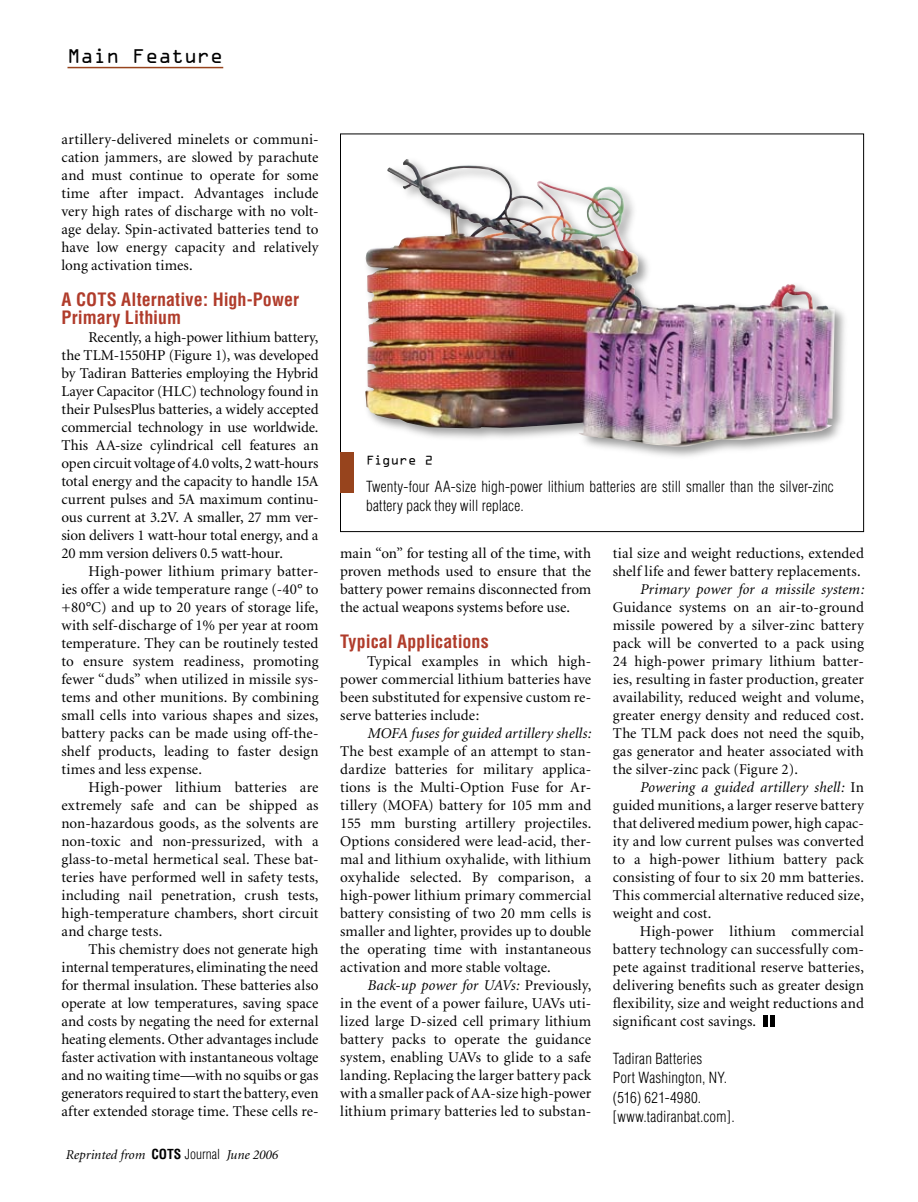
<style>
.page{position:relative;width:918px;height:1202px;background:#fff}
.page>*{position:absolute;margin:0;border:0;box-sizing:border-box;transform-origin:0 0}
.t1{font:21px "OCR Aby BT";color:#000}
.t2{font:700 condensed 18px/18px "Helvetica";letter-spacing:.005em;color:#b03c2b}
.t3{font:15px/18px "Minion";letter-spacing:.005em;color:#000;text-align:justify}
.t4{font:300 condensed 15px/19.5px "Helvetica";letter-spacing:.01em;color:#000}
.t5{font:italic 15px "Minion";letter-spacing:.01em;color:#000}
.t6{font:italic 13.5px "Minion";color:#000}
.t7{font:13.5px "OCR Aby BT";letter-spacing:.02em;color:#000}
.s1{font-family:"Helvetica";font-weight:700;font-style:normal;font-stretch:condensed}
.s2{font-family:"Helvetica";font-weight:300;font-style:normal;font-stretch:condensed}
.s3{font-style:italic}
</style>
<div class="page">
<hr style="left:68px;top:67px;width:155px;height:1px;background:#97441d">
<hr style="left:771px;top:1014px;width:4px;height:12px;background:#000">
<hr style="left:763px;top:1014px;width:4px;height:12px;background:#000">
<div style="left:361px;top:156px;width:489px;height:306px;background:#000;opacity:.4"></div>
<img style="left:365px;top:159px;width:470px;height:265px">
<div style="left:340px;top:452px;width:14px;height:40px;background:#97441d"></div>
<h1 class="t1" style="left:68px;top:43px;width:157px">Main Feature</h1>
<p class="t3" style="left:62px;top:131px;width:259px">artillery-delivered minelets or communi&shy;cation jammers, are slowed by parachute and must continue to operate for some time after impact. Advantages include very high rates of discharge with no volt&shy;age delay. Spin-activated batteries tend to have low energy capacity and relatively long activation times.</p>
<p class="t2" style="left:62px;top:290px;width:239px">A COTS Alternative: High-Power<br>Primary Lithium</p>
<p class="t3" style="left:62px;top:329px;width:259px;text-indent:27px">Recently, a high-power lithium battery, the TLM-1550HP (Figure 1), was developed by Tadiran Batteries employing the Hybrid Layer Capacitor (HLC) technology found in their PulsesPlus batteries, a widely accepted commercial technology in use worldwide.<br>This AA-size cylindrical cell features an open circuit voltage of 4.0 volts, 2 watt-hours total energy and the capacity to handle 15A current pulses and 5A maximum continu&shy;ous current at 3.2V. A smaller, 27 mm ver&shy;sion delivers 1 watt-hour total energy, and a 20 mm version delivers 0.5 watt-hour.</p>
<p class="t3" style="left:62px;top:563px;width:259px;text-indent:27px">High-power lithium primary batter&shy;ies offer a wide temperature range (-40° to +80°C) and up to 20 years of storage life, with self-discharge of 1% per year at room temperature. They can be routinely tested to ensure system readiness, promoting fewer “duds” when utilized in missile sys&shy;tems and other munitions. By combining small cells into various shapes and sizes, battery packs can be made using off-the&shy;shelf products, leading to faster design times and less expense.</p>
<p class="t3" style="left:62px;top:779px;width:259px;text-indent:27px">High-power lithium batteries are extremely safe and can be shipped as non-hazardous goods, as the solvents are non-toxic and non-pressurized, with a glass-to-metal hermetical seal. These bat&shy;teries have performed well in safety tests, including nail penetration, crush tests, high-temperature chambers, short circuit and charge tests.</p>
<p class="t3" style="left:62px;top:941px;width:259px;text-indent:27px">This chemistry does not generate high internal temperatures, eliminating the need for thermal insulation. These batteries also operate at low temperatures, saving space and costs by negating the need for external heating elements. Other advantages include faster activation with instantaneous voltage and no waiting time—with no squibs or gas generators required to start the battery, even after extended storage time. These cells re-</p>
<p class="t6" style="left:66px;top:1147px;width:214px">Reprinted from <span class="s1">COTS</span> <span class="s2">Journal</span> June 2006</p>
<p class="t7" style="left:366px;top:452px;width:68px">Figure 2</p>
<p class="t4" style="left:366px;top:476px;width:469px">Twenty-four AA-size high-power lithium batteries are still smaller than the silver-zinc battery pack they will replace.</p>
<p class="t3" style="left:340px;top:545px;width:253px">main “on” for testing all of the time, with proven methods used to ensure that the battery power remains disconnected from the actual weapons systems before use.</p>
<p class="t2" style="left:340px;top:632px;width:150px">Typical Applications</p>
<p class="t3" style="left:340px;top:653px;width:253px;text-indent:27px">Typical examples in which high&shy;power commercial lithium batteries have been substituted for expensive custom re&shy;serve batteries include:</p>
<p class="t5" style="left:367px;top:726px;width:226px">MOFA fuses for guided artillery shells:</p>
<p class="t3" style="left:340px;top:743px;width:253px">The best example of an attempt to stan&shy;dardize batteries for military applica&shy;tions is the Multi-Option Fuse for Ar&shy;tillery (MOFA) battery for 105 mm and 155 mm bursting artillery projectiles.<br>Options considered were lead-acid, ther&shy;mal and lithium oxyhalide, with lithium oxyhalide selected. By comparison, a high-power lithium primary commercial battery consisting of two 20 mm cells is smaller and lighter, provides up to double the operating time with instantaneous activation and more stable voltage.</p>
<p class="t3" style="left:340px;top:977px;width:253px;text-indent:27px"><span class="s3">Back-up power for UAVs:</span> Previously, in the event of a power failure, UAVs uti&shy;lized large D-sized cell primary lithium battery packs to operate the guidance system, enabling UAVs to glide to a safe landing. Replacing the larger battery pack with a smaller pack of AA-size high-power lithium primary batteries led to substan-</p>
<p class="t3" style="left:613px;top:545px;width:253px">tial size and weight reductions, extended shelf life and fewer battery replacements.</p>
<p class="t5" style="left:640px;top:582px;width:226px">Primary power for a missile system:</p>
<p class="t3" style="left:613px;top:599px;width:253px">Guidance systems on an air-to-ground missile powered by a silver-zinc battery pack will be converted to a pack using 24 high-power primary lithium batter&shy;ies, resulting in faster production, greater availability, reduced weight and volume, greater energy density and reduced cost.<br>The TLM pack does not need the squib, gas generator and heater associated with the silver-zinc pack (Figure 2).</p>
<p class="t3" style="left:613px;top:779px;width:253px;text-indent:27px"><span class="s3">Powering a guided artillery shell:</span> In guided munitions, a larger reserve battery that delivered medium power, high capac&shy;ity and low current pulses was converted to a high-power lithium battery pack consisting of four to six 20 mm batteries.<br>This commercial alternative reduced size, weight and cost.</p>
<p class="t3" style="left:613px;top:923px;width:253px;text-indent:27px">High-power lithium commercial battery technology can successfully com&shy;pete against traditional reserve batteries, delivering benefits such as greater design flexibility, size and weight reductions and significant cost savings.</p>
<p class="t4" style="left:613px;top:1048px;width:124px">Tadiran Batteries<br>Port Washington, NY. (516) 621-4980. [www.tadiranbat.com].</p>
</div>
